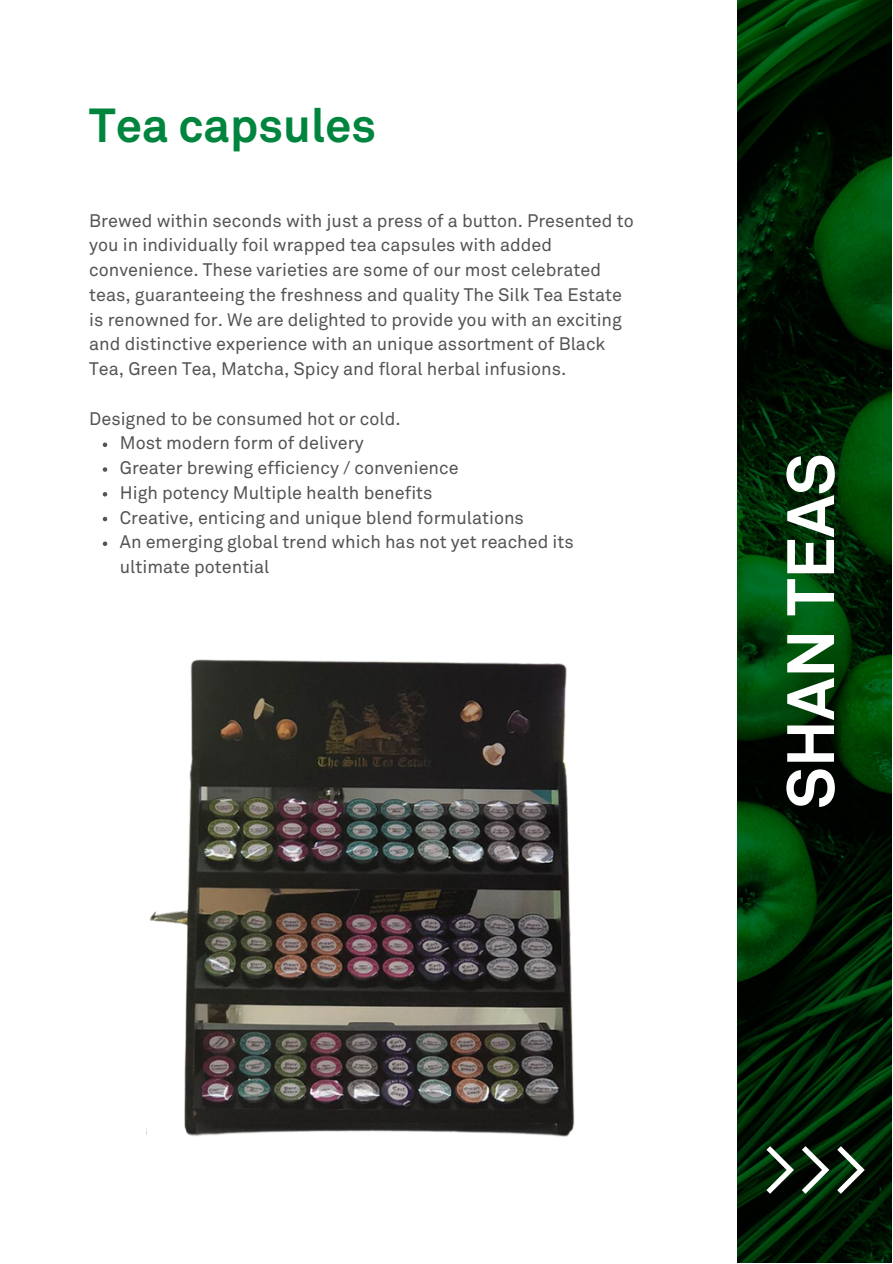
<style>
.page{position:relative;width:893px;height:1264px;background:#fff}
.page>*{position:absolute;margin:0;border:0;box-sizing:border-box;transform-origin:0 0}
.t1{font:75px "Akkurat Pro";color:#fff}
.t2{font:700 66px "Akkurat Pro";color:#fff}
.t3{font:700 47.25px "Akkurat Pro";color:#00853f}
.t4{font:18px/24.8px "Akkurat Pro";color:#545454}
</style>
<div class="page">
<img style="left:737px;top:0;width:154px;height:1262px">
<img style="left:146px;top:659px;width:429px;height:478px">
<svg style="left:103px;top:442px;width:4px;height:5px"></svg>
<svg style="left:103px;top:467px;width:4px;height:5px"></svg>
<svg style="left:103px;top:492px;width:4px;height:4px"></svg>
<svg style="left:103px;top:517px;width:4px;height:4px"></svg>
<svg style="left:103px;top:541px;width:4px;height:5px"></svg>
<h3 class="t3" style="left:89px;top:105px;width:288px">Tea capsules</h3>
<p class="t4" style="left:89px;top:209px;width:546px">Brewed within seconds with just a press of a button. Presented to you in individually foil wrapped tea capsules with added convenience. These varieties are some of our most celebrated teas, guaranteeing the freshness and quality The Silk Tea Estate is renowned for. We are delighted to provide you with an exciting and distinctive experience with an unique assortment of Black Tea, Green Tea, Matcha, Spicy and floral herbal infusions.</p>
<p class="t4" style="left:89px;top:407px;width:313px">Designed to be consumed hot or cold.</p>
<p class="t4" style="left:120px;top:432px;width:455px">Most modern form of delivery<br>Greater brewing efficiency / convenience<br>High potency Multiple health benefits<br>Creative, enticing and unique blend formulations<br>An emerging global trend which has not yet reached its ultimate potential</p>
<h2 class="t2" style="left:782px;top:809px;width:357px;rotate:-90deg">SHAN TEAS</h2>
<h1 class="t1" style="left:761px;top:1134px;width:108px">&gt;&gt;&gt;</h1>
</div>
